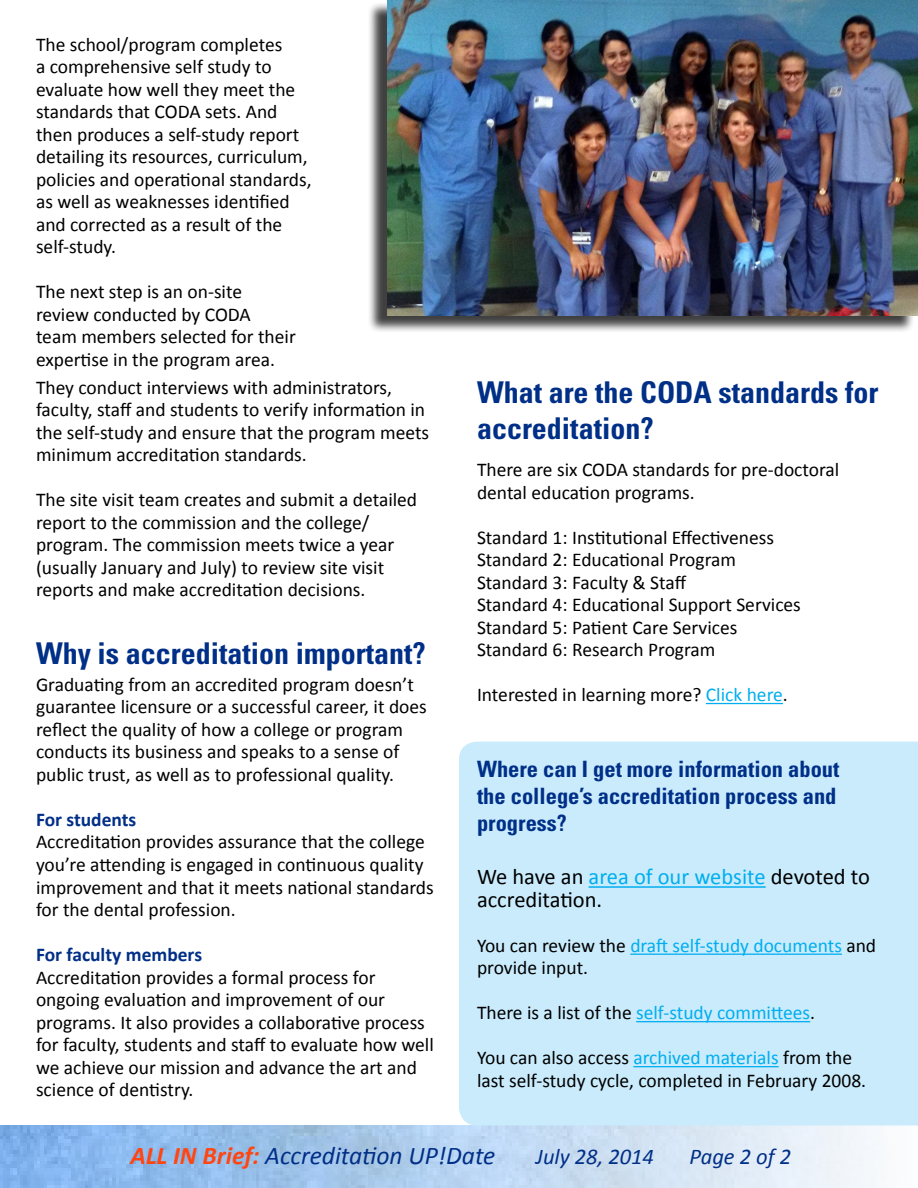
<style>
.page{position:relative;width:918px;height:1188px;background:#fff}
.page>*{position:absolute;margin:0;border:0;box-sizing:border-box;transform-origin:0 0}
.t1{font:700 condensed 30px/36px "Univers";color:#002f87}
.t2{font:italic 25.5px "Calibri";color:#002f87}
.t3{font:700 condensed 22.5px/27px "Univers";color:#002f87}
.t4{font:22.5px/22.5px "Calibri";color:#000}
.t5{font:italic 22.5px "Calibri";color:#002f87}
.t6{font:19.5px/22.5px "Calibri";color:#000}
.t7{font:19.5px "Calibri";color:#00aeef}
.t8{font:700 19.5px "Calibri";color:#002f87}
.s1{color:#00aeef}
.s2{color:#000}
.s3{font-weight:700;color:#ff4612}
</style>
<div class="page">
<img style="left:0;top:1125px;width:918px;height:63px">
<div style="left:459px;top:742px;width:459px;height:383px;background:#c9ebfc"></div>
<hr style="left:706px;top:703px;width:77px;height:1px;background:#00aeef">
<hr style="left:589px;top:886px;width:177px;height:2px;background:#00aeef">
<hr style="left:630px;top:954px;width:212px;height:1px;background:#00aeef">
<hr style="left:636px;top:1021px;width:174px;height:1px;background:#00aeef">
<hr style="left:633px;top:1066px;width:146px;height:1px;background:#00aeef">
<div style="left:367px;top:2px;width:548px;height:331px;background:#000;opacity:.75"></div>
<img style="left:387px;top:1px;width:531px;height:315px">
<p class="t6" style="left:36px;top:33px;width:277px">The school/program completes<br>a comprehensive self study to evaluate how well they meet the standards that CODA sets. And then produces a self-study report detailing its resources, curriculum, policies and operational standards, as well as weaknesses identified and corrected as a result of the self-study.</p>
<p class="t6" style="left:36px;top:281px;width:261px">The next step is an on-site review conducted by CODA team members selected for their expertise in the program area.</p>
<p class="t6" style="left:36px;top:376px;width:395px">They conduct interviews with administrators, faculty, staff and students to verify information in the self-study and ensure that the program meets minimum accreditation standards.</p>
<p class="t6" style="left:36px;top:488px;width:383px">The site visit team creates and submit a detailed report to the commission and the college/ program. The commission meets twice a year (usually January and July) to review site visit reports and make accreditation decisions.</p>
<h1 class="t1" style="left:36px;top:635px;width:391px">Why is accreditation important?</h1>
<p class="t6" style="left:36px;top:673px;width:392px">Graduating from an accredited program doesn’t guarantee licensure or a successful career, it does reflect the quality of how a college or program conducts its business and speaks to a sense of public trust, as well as to professional quality.</p>
<p class="t8" style="left:36px;top:807px;width:102px">For students</p>
<p class="t6" style="left:36px;top:831px;width:399px">Accreditation provides assurance that the college you’re attending is engaged in continuous quality improvement and that it meets national standards for the dental profession.</p>
<p class="t8" style="left:36px;top:942px;width:168px">For faculty members</p>
<p class="t6" style="left:36px;top:966px;width:399px">Accreditation provides a formal process for ongoing evaluation and improvement of our programs. It also provides a collaborative process for faculty, students and staff to evaluate how well we achieve our mission and advance the art and science of dentistry.</p>
<h1 class="t1" style="left:477px;top:374px;width:403px">What are the CODA standards for accreditation?</h1>
<p class="t6" style="left:477px;top:459px;width:364px">There are six CODA standards for pre-doctoral dental education programs.</p>
<p class="t6" style="left:477px;top:526px;width:325px">Standard 1: Institutional Effectiveness Standard 2: Educational Program Standard 3: Faculty &amp; Staff<br>Standard 4: Educational Support Services Standard 5: Patient Care Services Standard 6: Research Program</p>
<p class="t6" style="left:477px;top:684px;width:312px">Interested in learning more? <span class="s1">Click here</span>.</p>
<p class="t3" style="left:477px;top:756px;width:364px">Where can I get more information about the college’s accreditation process and progress?</p>
<p class="t4" style="left:477px;top:866px;width:395px">We have an <span class="s1">area of our website</span> devoted to accreditation.</p>
<p class="t6" style="left:477px;top:934px;width:401px">You can review the <span class="s1">draft self-study documents</span> and provide input.</p>
<p class="t7" style="left:477px;top:1001px;width:340px"><span class="s2">There is a list of the</span> self-study committees<span class="s2">.</span></p>
<p class="t6" style="left:477px;top:1047px;width:391px">You can also access <span class="s1">archived materials</span> from the last self-study cycle, completed in February 2008.</p>
<h2 class="t2" style="left:130px;top:1138px;width:367px"><span class="s3">ALL IN Brief:</span> Accreditation UP!Date</h2>
<p class="t5" style="left:536px;top:1141px;width:120px">July 28, 2014</p>
<p class="t5" style="left:690px;top:1141px;width:103px">Page 2 of 2</p>
</div>
